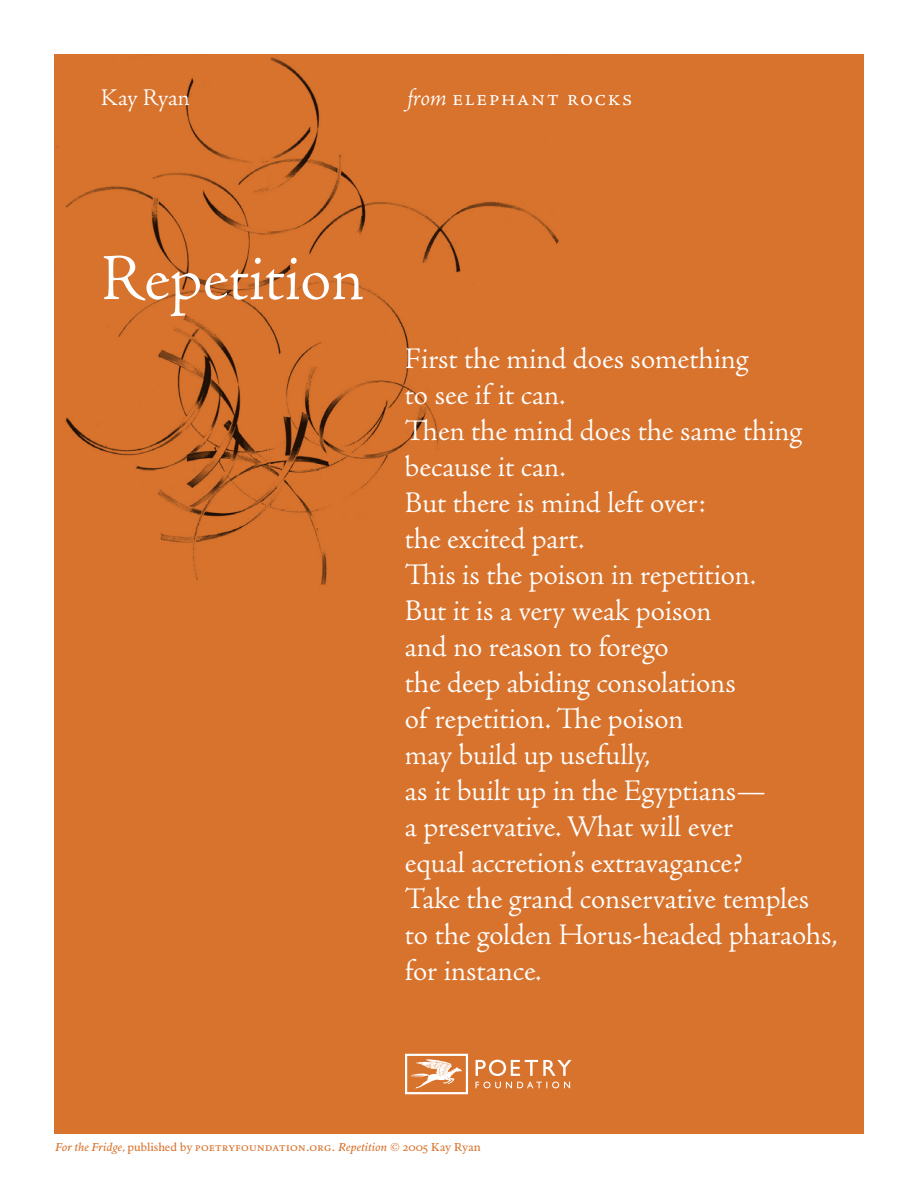
<style>
.page{position:relative;width:918px;height:1188px;background:#fff}
.page>*{position:absolute;margin:0;border:0;box-sizing:border-box;transform-origin:0 0}
.t1{font:300 66px "Adobe Jenson Pro";letter-spacing:-.005em;color:#fff}
.t2{font:300 30px "Adobe Jenson Pro";color:#fff}
.t3{font:300 24px "Adobe Jenson Pro";letter-spacing:.05em;color:#fff}
.t4{font:12px "Pietro Text";color:#d8732d}
.s1{font-style:italic}
.s2{font-family:"Adobe Jenson Pro"}
.s3{font-family:"Pietro Text Roman SC"}
</style>
<div class="page">
<div style="left:54px;top:54px;width:810px;height:1080px;background:#d8732d"></div>
<img style="left:56px;top:54px;width:503px;height:531px">
<svg style="left:475px;top:1082px;width:95px;height:6px"></svg>
<svg style="left:476px;top:1060px;width:96px;height:16px"></svg>
<svg style="left:405px;top:1054px;width:63px;height:40px"></svg>
<p class="t3" style="left:101px;top:84px;width:90px">Kay Ryan</p>
<p class="t3" style="left:407px;top:84px;width:226px"><span class="s1">from</span> ELEPHANT ROCKS</p>
<p class="t1" style="left:101px;top:241px;width:265px">Repetition</p>
<p class="t2" style="left:405px;top:342px;width:345px">First the mind does something</p>
<p class="t2" style="left:405px;top:378px;width:162px">to see if it can.</p>
<p class="t2" style="left:405px;top:414px;width:399px">Then the mind does the same thing</p>
<p class="t2" style="left:405px;top:450px;width:162px">because it can.</p>
<p class="t2" style="left:405px;top:486px;width:302px">But there is mind left over:</p>
<p class="t2" style="left:405px;top:522px;width:181px">the excited part.</p>
<p class="t2" style="left:405px;top:558px;width:353px">This is the poison in repetition.</p>
<p class="t2" style="left:405px;top:594px;width:308px">But it is a very weak poison</p>
<p class="t2" style="left:405px;top:630px;width:265px">and no reason to forego</p>
<p class="t2" style="left:405px;top:666px;width:332px">the deep abiding consolations</p>
<p class="t2" style="left:405px;top:702px;width:280px">of repetition. The poison</p>
<p class="t2" style="left:405px;top:738px;width:247px">may build up usefully,</p>
<p class="t2" style="left:405px;top:774px;width:363px">as it built up in the Egyptians—</p>
<p class="t2" style="left:405px;top:810px;width:330px">a preservative. What will ever</p>
<p class="t2" style="left:405px;top:846px;width:339px">equal accretion’s extravagance?</p>
<p class="t2" style="left:405px;top:882px;width:406px">Take the grand conservative temples</p>
<p class="t2" style="left:405px;top:918px;width:434px">to the golden Horus-headed pharaohs,</p>
<p class="t2" style="left:405px;top:954px;width:138px">for instance.</p>
<p class="t4" style="left:56px;top:1139px;width:427px"><span class="s1">For the Fridge</span><span class="s2">,</span> published by <span class="s3">poetryfoundation.org.</span> <span class="s1">Repetition</span> © 2005 Kay Ryan</p>
</div>
